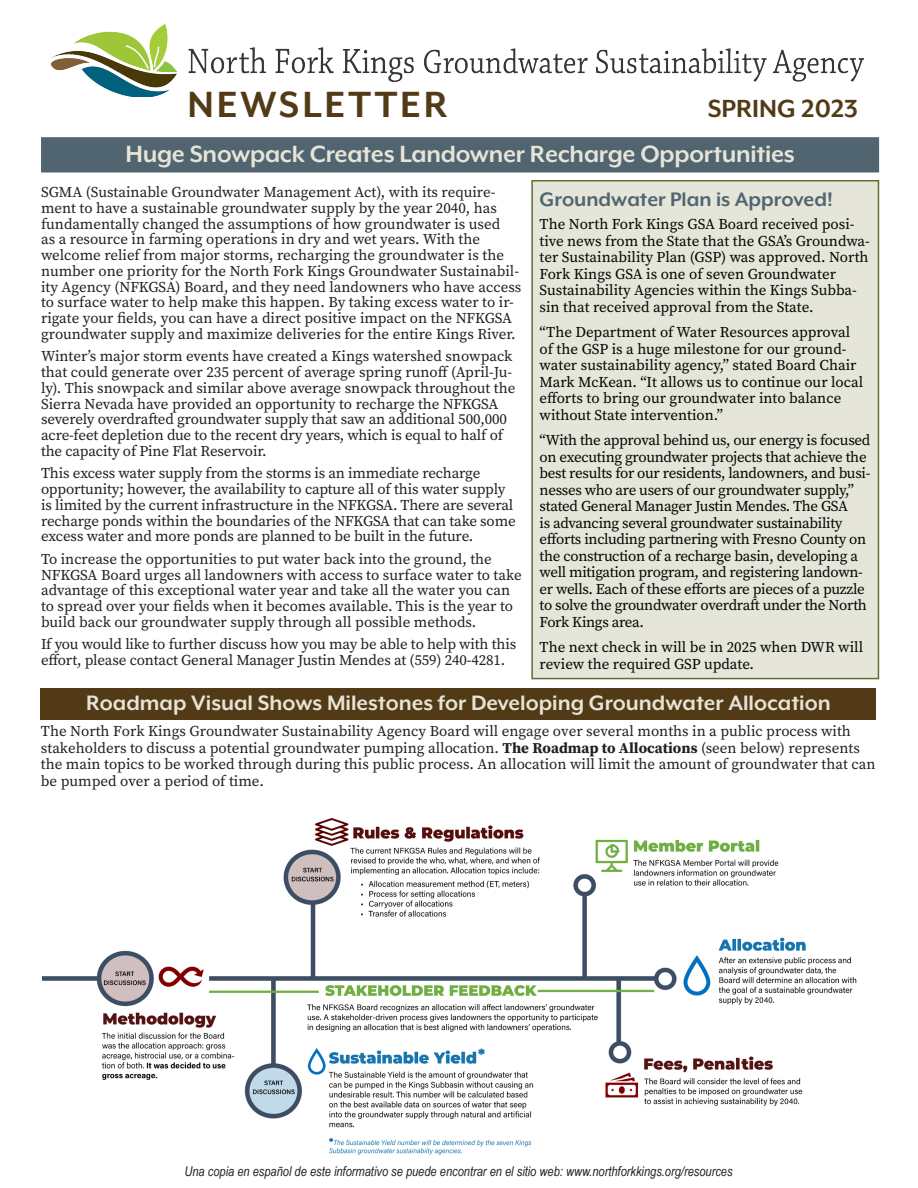
<style>
.page{position:relative;width:918px;height:1188px;background:#fff}
.page>*{position:absolute;margin:0;border:0;box-sizing:border-box;transform-origin:0 0}
.t1{font:700 42px "Mr Eaves XL Mod OT";letter-spacing:.07em;color:#533a17}
.t2{font:700 28.5px "Mr Eaves XL Mod OT";color:#533a17}
.t3{font:700 27px "Mr Eaves XL Mod OT";letter-spacing:-.01em;color:#e6e4d7}
.t4{font:700 24px "Mr Eaves XL Mod OT";color:#e6e4d7}
.t5{font:700 22.5px "Mr Eaves XL Mod OT";color:#516570}
._25_Reg_Center{font:15px/15.8px "Source Serif Pro";color:#231f20}
.t6{font:15px/16.5px "Source Serif Pro";color:#040503}
.t7{font:15px/16.5px "Source Serif Pro";letter-spacing:-.02em;color:#040503}
.t8{font:italic 13.5px "Arial Narrow";color:#231f20}
.s1{font-weight:700}
</style>
<div class="page">
<div style="left:41px;top:688px;width:835px;height:32px;background:#533a17"></div>
<img style="left:51px;top:24px;width:813px;height:73px">
<div style="left:42px;top:138px;width:836px;height:34px;background:#516570"></div>
<div style="left:41px;top:137px;width:838px;height:35px;border:2px solid #516570"></div>
<div style="left:532px;top:181px;width:346px;height:498px;background:#e5e5d9"></div>
<div style="left:531px;top:180px;width:348px;height:499px;border:2px solid #607030"></div>
<img style="left:42px;top:818px;width:815px;height:337px">
<p class="t1" style="left:187px;top:84px;width:262px">NEWSLETTER</p>
<p class="t2" style="left:708px;top:95px;width:152px">SPRING 2023</p>
<p class="t3" style="left:125px;top:141px;width:671px">Huge Snowpack Creates Landowner Recharge Opportunities</p>
<p class="_25_Reg_Center" style="left:41px;top:184px;width:482px">SGMA (Sustainable Groundwater Management Act), with its require&shy;ment to have a sustainable groundwater supply by the year 2040, has fundamentally changed the assumptions of how groundwater is used<br>as a resource in farming operations in dry and wet years. With the welcome relief from major storms, recharging the groundwater is the number one priority for the North Fork Kings Groundwater Sustainabil&shy;ity Agency (NFKGSA) Board, and they need landowners who have access to surface water to help make this happen. By taking excess water to ir&shy;rigate your fields, you can have a direct positive impact on the NFKGSA groundwater supply and maximize deliveries for the entire Kings River.</p>
<p class="_25_Reg_Center" style="left:41px;top:348px;width:476px">Winter’s major storm events have created a Kings watershed snowpack that could generate over 235 percent of average spring runoff (April-Ju&shy;ly). This snowpack and similar above average snowpack throughout the Sierra Nevada have provided an opportunity to recharge the NFKGSA severely overdrafted groundwater supply that saw an additional 500,000 acre-feet depletion due to the recent dry years, which is equal to half of the capacity of Pine Flat Reservoir.</p>
<p class="_25_Reg_Center" style="left:41px;top:465px;width:476px">This excess water supply from the storms is an immediate recharge opportunity; however, the availability to capture all of this water supply is limited by the current infrastructure in the NFKGSA. There are several recharge ponds within the boundaries of the NFKGSA that can take some excess water and more ponds are planned to be built in the future.</p>
<p class="_25_Reg_Center" style="left:41px;top:551px;width:482px">To increase the opportunities to put water back into the ground, the NFKGSA Board urges all landowners with access to surface water to take advantage of this exceptional water year and take all the water you can to spread over your fields when it becomes available. This is the year to build back our groundwater supply through all possible methods.</p>
<p class="_25_Reg_Center" style="left:41px;top:636px;width:477px">If you would like to further discuss how you may be able to help with this effort, please contact General Manager Justin Mendes at (559) 240-4281.</p>
<p class="t5" style="left:540px;top:188px;width:295px">Groundwater Plan is Approved!</p>
<p class="t6" style="left:540px;top:216px;width:332px">The North Fork Kings GSA Board received posi&shy;tive news from the State that the GSA’s Groundwa&shy;ter Sustainability Plan (GSP) was approved. North Fork Kings GSA is one of seven Groundwater Sustainability Agencies within the Kings Subba&shy;sin that received approval from the State.</p>
<p class="t6" style="left:540px;top:324px;width:325px">“The Department of Water Resources approval of the GSP is a huge milestone for our ground&shy;water sustainability agency,” stated Board Chair Mark McKean. “It allows us to continue our local efforts to bring our groundwater into balance without State intervention.”</p>
<p class="t7" style="left:540px;top:432px;width:332px">“With the approval behind us, our energy is focused on executing groundwater projects that achieve the best results for our residents, landowners, and busi&shy;nesses who are users of our groundwater supply,” stated General Manager Justin Mendes. The GSA<br>is advancing several groundwater sustainability efforts including partnering with Fresno County on the construction of a recharge basin, developing a well mitigation program, and registering landown&shy;er wells. Each of these efforts are pieces of a puzzle to solve the groundwater overdraft under the North Fork Kings area.</p>
<p class="t6" style="left:540px;top:639px;width:325px">The next check in will be in 2025 when DWR will review the required GSP update.</p>
<p class="t4" style="left:86px;top:691px;width:746px">Roadmap Visual Shows Milestones for Developing Groundwater Allocation</p>
<p class="_25_Reg_Center" style="left:41px;top:723px;width:836px;line-height:16.5px">The North Fork Kings Groundwater Sustainability Agency Board will engage over several months in a public process with stakeholders to discuss a potential groundwater pumping allocation. <span class="s1">The Roadmap to Allocations</span> (seen below) represents the main topics to be worked through during this public process. An allocation will limit the amount of groundwater that can be pumped over a period of time.</p>
<p class="t8" style="left:184px;top:1162px;width:550px">Una copia en español de este informativo se puede encontrar en el sitio web: www.northforkkings.org/resources</p>
</div>
